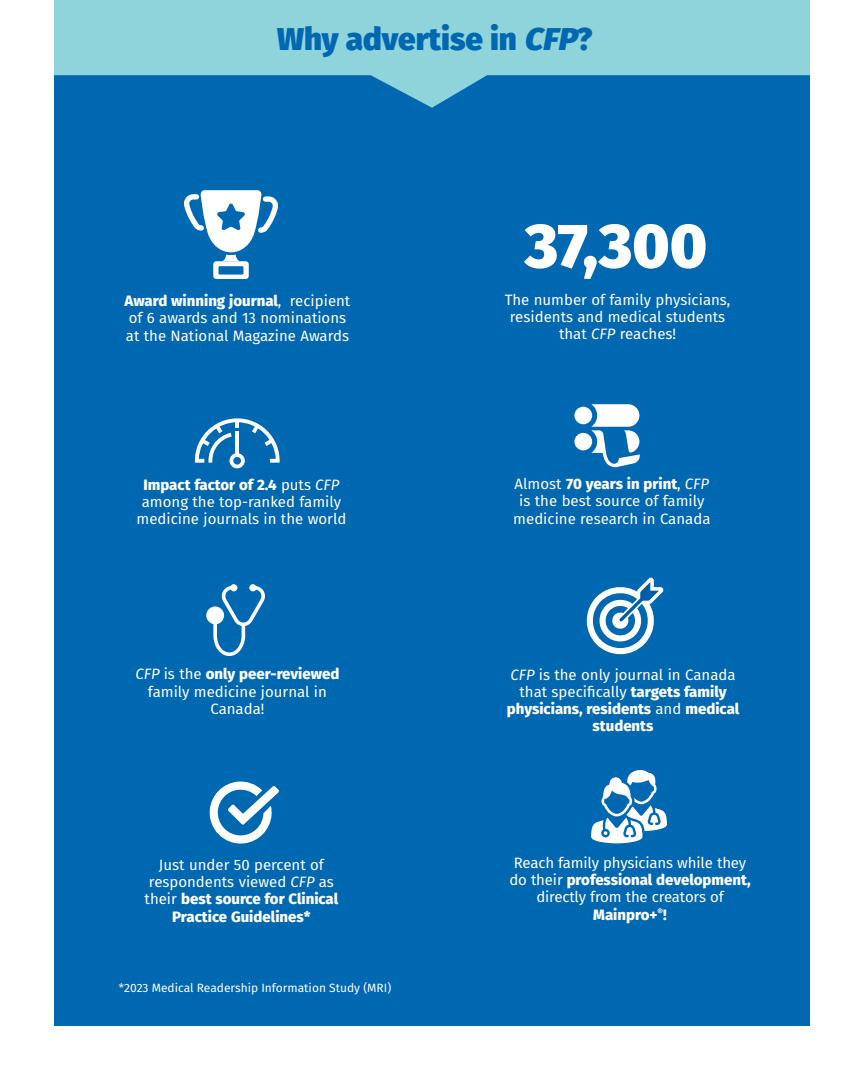
<style>
.page{position:relative;width:864px;height:1080px;background:#fff}
.page>*{position:absolute;margin:0;border:0;box-sizing:border-box;transform-origin:0 0}
.t1{font:800 62.4px "Fira Sans";color:#fff}
.t2{font:800 31.5px "Fira Sans";color:#0067b1}
.t3{font:15px/17.2px "Fira Sans";color:#fff;text-align:center}
.t4{font:800 15px/17.2px "Fira Sans";color:#fff;text-align:center}
.t5{font:12px "Fira Sans";color:#fff}
.s1{font-style:italic}
.s2{font-weight:800}
.s3{font-weight:400;font-style:italic}
.s4{font-weight:400}
</style>
<div class="page">
<div style="left:54px;top:54px;width:756px;height:972px;background:#0067b1"></div>
<svg style="left:54px;top:0;width:756px;height:108px;fill:#8ed4da"></svg>
<svg style="left:195px;top:418px;width:85px;height:50px"></svg>
<svg style="left:206px;top:586px;width:59px;height:70px"></svg>
<div style="left:230px;top:584px;width:7px;height:7px;background:#fff;border-radius:50%"></div>
<div style="left:249px;top:584px;width:7px;height:7px;background:#fff;border-radius:50%"></div>
<svg style="left:209px;top:781px;width:70px;height:63px"></svg>
<div style="left:574px;top:407px;width:18px;height:17px;background:#fff;border-radius:50%"></div>
<div style="left:574px;top:433px;width:18px;height:17px;background:#fff;border-radius:50%"></div>
<svg style="left:591px;top:404px;width:49px;height:63px"></svg>
<svg style="left:586px;top:578px;width:77px;height:76px"></svg>
<svg style="left:591px;top:770px;width:76px;height:73px"></svg>
<svg style="left:184px;top:190px;width:94px;height:89px"></svg>
<h2 class="t2" style="left:277px;top:11px;width:317px">Why advertise in <span class="s1">CFP</span>?</h2>
<p class="t3" style="left:125px;top:292px;width:227px;text-align:left"><span class="s2">Award winning journal</span>, recipient of 6 awards and 13 nominations at the National Magazine Awards</p>
<p class="t3" style="left:137px;top:476px;width:211px"><span class="s2">Impact factor of 2.4</span> puts <span class="s1">CFP </span>among the top-ranked family medicine journals in the world</p>
<p class="t3" style="left:135px;top:665px;width:206px"><span class="s1">CFP</span> is the <span class="s2">only peer-reviewed </span>family medicine journal in<br>Canada!</p>
<p class="t3" style="left:145px;top:856px;width:195px">Just under 50 percent of respondents viewed <span class="s1">CFP</span> as their <span class="s2">best source for Clinical<br>Practice Guidelines*</span></p>
<p class="t5" style="left:119px;top:979px;width:274px">*2023 Medical Readership Information Study (MRI)</p>
<h1 class="t1" style="left:525px;top:190px;width:184px">37,300</h1>
<p class="t3" style="left:505px;top:291px;width:227px">The number of family physicians, residents and medical students that <span class="s1">CFP</span> reaches!</p>
<p class="t3" style="left:513px;top:475px;width:199px">Almost <span class="s2">70 years in print</span>, <span class="s1">CFP </span>is the best source of family medicine research in Canada</p>
<p class="t4" style="left:507px;top:664px;width:234px"><span class="s3">CFP</span> <span class="s4">is the only journal in Canada that specifically</span> targets family physicians, residents <span class="s4">and</span> medical students</p>
<p class="t3" style="left:509px;top:854px;width:243px">Reach family physicians while they do their <span class="s2">professional development, </span>directly from the creators of<br><span class="s2">Mainpro+</span><sup>®</sup><span class="s2">!</span></p>
</div>
